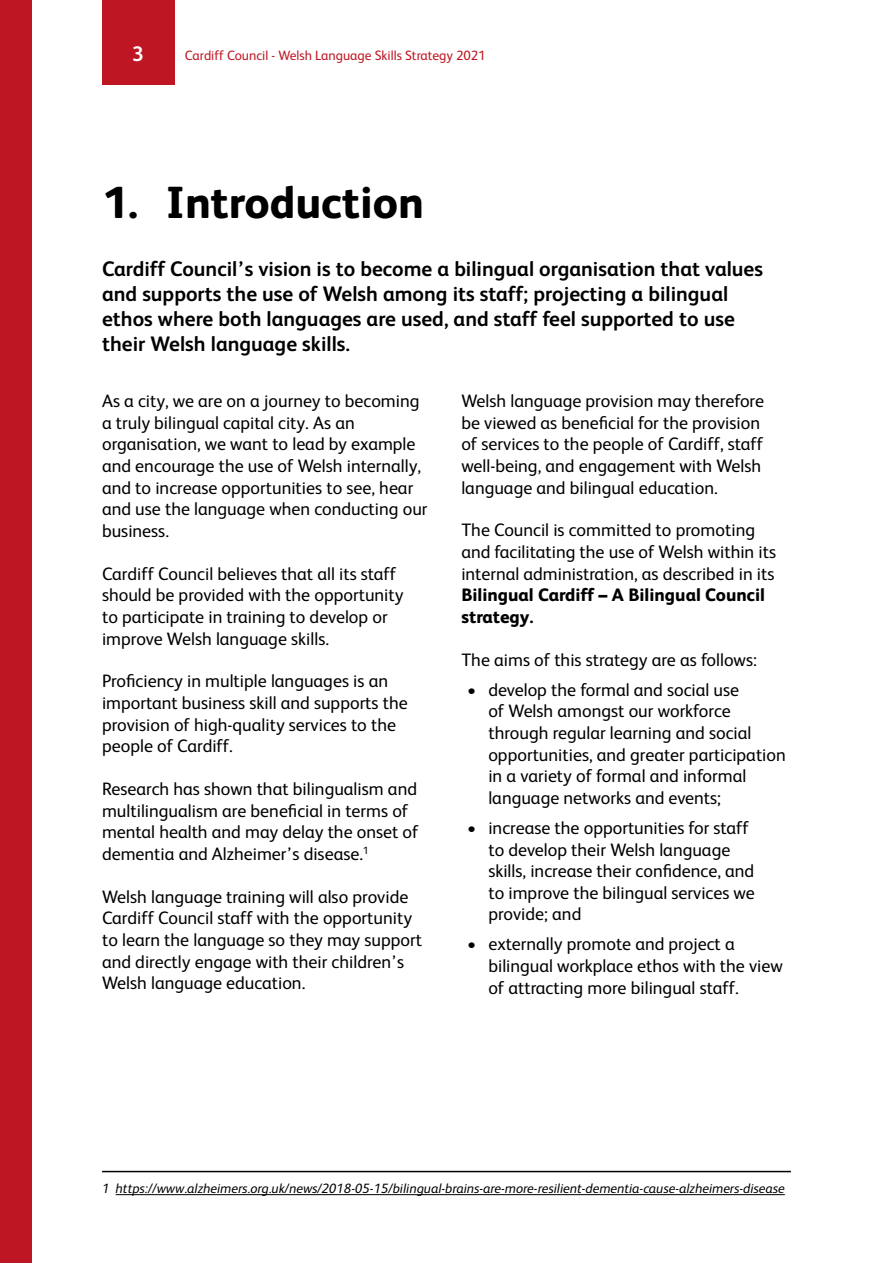
<style>
.page{position:relative;width:893px;height:1263px;background:#fff}
.page>*{position:absolute;margin:0;border:0;box-sizing:border-box;transform-origin:0 0}
.t1{font:800 45px "FS Albert";color:#000}
.t2{font:700 21px/25.2px "FS Albert";color:#000}
.t3{font:700 21px "FS Albert";color:#fff}
.t4{font:18px/21.6px "FS Albert";color:#000}
.t5{font:800 18px/21.6px "FS Albert";color:#000}
.t6{font:italic 13.5px "FS Albert";color:#000}
.t7{font:13.5px "FS Albert";color:#be1622}
</style>
<div class="page">
<div style="left:102px;top:0;width:72px;height:85px;background:#be1622"></div>
<div style="left:0;top:0;width:32px;height:1263px;background:#be1622"></div>
<hr style="left:102px;top:1171px;width:689px;height:1px;background:#000">
<hr style="left:116px;top:1194px;width:669px;height:1px;background:#000">
<p class="t3" style="left:132px;top:39px;width:13px">3</p>
<p class="t7" style="left:185px;top:47px;width:302px">Cardiff Council - Welsh Language Skills Strategy 2021</p>
<h1 class="t1" style="left:102px;top:169px;width:324px">1. Introduction</h1>
<p class="t2" style="left:102px;top:255px;width:662px">Cardiff Council’s vision is to become a bilingual organisation that values and supports the use of Welsh among its staff; projecting a bilingual ethos where both languages are used, and staff feel supported to use their Welsh language skills.</p>
<p class="t4" style="left:102px;top:389px;width:327px">As a city, we are on a journey to becoming a truly bilingual capital city. As an organisation, we want to lead by example and encourage the use of Welsh internally, and to increase opportunities to see, hear and use the language when conducting our business.</p>
<p class="t4" style="left:102px;top:562px;width:303px">Cardiff Council believes that all its staff should be provided with the opportunity to participate in training to develop or improve Welsh language skills.</p>
<p class="t4" style="left:102px;top:669px;width:307px">Proficiency in multiple languages is an important business skill and supports the provision of high-quality services to the people of Cardiff.</p>
<p class="t4" style="left:102px;top:777px;width:318px">Research has shown that bilingualism and multilingualism are beneficial in terms of mental health and may delay the onset of dementia and Alzheimer’s disease.<sup>1</sup></p>
<p class="t4" style="left:102px;top:885px;width:321px">Welsh language training will also provide Cardiff Council staff with the opportunity to learn the language so they may support and directly engage with their children’s Welsh language education.</p>
<p class="t4" style="left:461px;top:389px;width:304px">Welsh language provision may therefore be viewed as beneficial for the provision of services to the people of Cardiff, staff well-being, and engagement with Welsh language and bilingual education.</p>
<p class="t4" style="left:461px;top:519px;width:316px">The Council is committed to promoting and facilitating the use of Welsh within its internal administration, as described in its</p>
<p class="t5" style="left:461px;top:583px;width:305px">Bilingual Cardiff – A Bilingual Council strategy.</p>
<p class="t4" style="left:461px;top:648px;width:297px">The aims of this strategy are as follows:</p>
<p class="t4" style="left:488px;top:678px;width:299px;text-indent:-21px">• develop the formal and social use<br>of Welsh amongst our workforce through regular learning and social opportunities, and greater participation in a variety of formal and informal language networks and events;</p>
<p class="t4" style="left:488px;top:816px;width:268px;text-indent:-21px">• increase the opportunities for staff to develop their Welsh language skills, increase their confidence, and to improve the bilingual services we provide; and</p>
<p class="t4" style="left:488px;top:933px;width:296px;text-indent:-21px">• externally promote and project a bilingual workplace ethos with the view of attracting more bilingual staff.</p>
<p class="t6" style="left:102px;top:1179px;width:684px">1 https://www.alzheimers.org.uk/news/2018-05-15/bilingual-brains-are-more-resilient-dementia-cause-alzheimers-disease</p>
</div>
